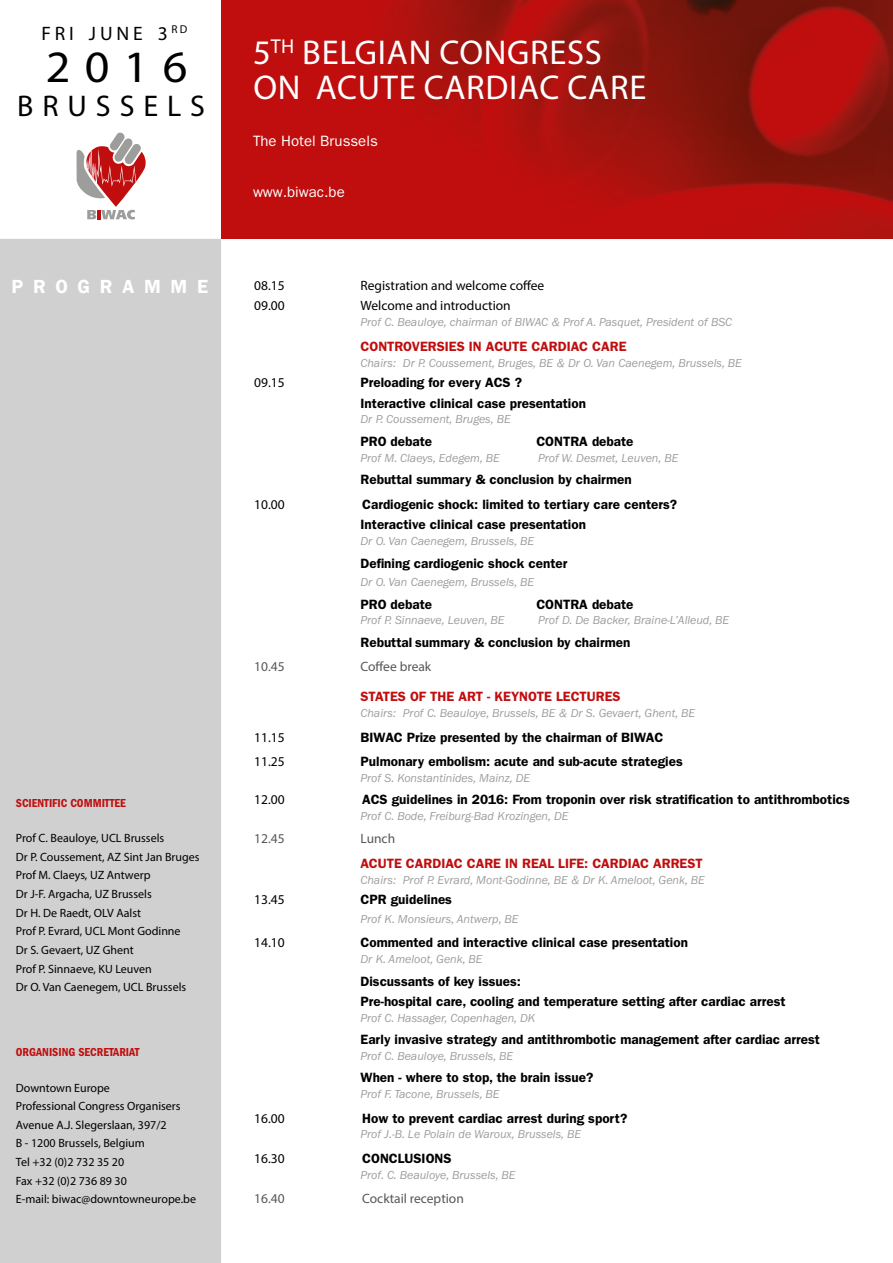
<style>
.page{position:relative;width:893px;height:1263px;background:#fff}
.page>*{position:absolute;margin:0;border:0;box-sizing:border-box;transform-origin:0 0}
.t1{font:45px "Myriad Pro";color:#000;scale:1.07 1}
.t2{font:34.5px/34.5px "Myriad Pro";letter-spacing:.02em;color:#fff}
.t3{font:30px "Myriad Pro";letter-spacing:.3em;color:#000}
.t4{font:19.5px "Myriad Pro";letter-spacing:.2em;color:#000}
.t5{font:600 19.5px "Franklin Gothic";letter-spacing:.5em;color:#fff}
.t6{font:15px "ITC Franklin Gothic Std";color:#fff}
.t7{font:600 13.5px/20.4px "ITC Franklin Gothic Std";color:#000}
.t8{font:13.5px "Myriad Pro";color:#000}
.t9{font:600 13.5px "ITC Franklin Gothic Std";color:#c00d0e}
.t10{font:13.5px "Myriad Pro";color:#575756}
.t11{font:italic 12px "ITC Franklin Gothic Std";color:#9d9d9c}
.t12{font:12px/18.6px "Myriad Pro";color:#000}
.t13{font:12px "ITC Franklin Gothic Std Dm Cd";color:#c00d0e}
</style>
<div class="page">
<div style="left:0;top:239px;width:221px;height:1024px;background:#d0d0d0"></div>
<img style="left:221px;top:0;width:672px;height:239px">
<svg style="left:76px;top:132px;width:70px;height:87px"></svg>
<h3 class="t4" style="left:41px;top:21px;width:147px">FRI JUNE 3 <sup>RD</sup></h3>
<h1 class="t1" style="left:46px;top:39px;width:134px">2016</h1>
<h3 class="t3" style="left:17px;top:88px;width:189px">BRUSSELS</h3>
<h3 class="t5" style="left:12px;top:275px;width:198px">PROGRAMME</h3>
<p class="t13" style="left:16px;top:796px;width:111px">SCIENTIFIC COMMITTEE</p>
<p class="t12" style="left:16px;top:829px;width:185px">Prof C. Beauloye, UCL Brussels<br>Dr P. Coussement, AZ Sint Jan Bruges<br>Prof M. Claeys, UZ Antwerp<br>Dr J-F. Argacha, UZ Brussels<br>Dr H. De Raedt, OLV Aalst<br>Prof P. Evrard, UCL Mont Godinne<br>Dr S. Gevaert, UZ Ghent<br>Prof P. Sinnaeve, KU Leuven<br>Dr O. Van Caenegem, UCL Brussels</p>
<p class="t13" style="left:16px;top:1045px;width:125px">ORGANISING SECRETARIAT</p>
<p class="t12" style="left:16px;top:1078px;width:182px">Downtown Europe<br>Professional Congress Organisers<br>Avenue A.J. Slegerslaan, 397/2<br>B - 1200 Brussels, Belgium<br>Tel +32 (0)2 732 35 20<br>Fax +32 (0)2 736 89 30<br>E-mail: biwac@downtowneurope.be</p>
<h2 class="t2" style="left:253px;top:35px;width:395px">5<sup>TH</sup> BELGIAN CONGRESS<br>ON ACUTE CARDIAC CARE</h2>
<p class="t6" style="left:253px;top:132px;width:126px">The Hotel Brussels</p>
<p class="t6" style="left:253px;top:184px;width:93px">www.biwac.be</p>
<p class="t8" style="left:254px;top:277px;width:32px">08.15</p>
<p class="t8" style="left:360px;top:277px;width:185px">Registration and welcome coffee</p>
<p class="t8" style="left:254px;top:297px;width:32px">09.00</p>
<p class="t8" style="left:360px;top:297px;width:152px">Welcome and introduction</p>
<p class="t11" style="left:360px;top:315px;width:373px">Prof C. Beauloye, chairman of BIWAC &amp; Prof A. Pasquet, President of BSC</p>
<p class="t9" style="left:360px;top:339px;width:267px">CONTROVERSIES IN ACUTE CARDIAC CARE</p>
<p class="t11" style="left:360px;top:356px;width:383px">Chairs: Dr P. Coussement, Bruges, BE &amp; Dr O. Van Caenegem, Brussels, BE</p>
<p class="t8" style="left:254px;top:374px;width:32px">09.15</p>
<p class="t7" style="left:360px;top:373px;width:227px">Preloading for every ACS ?<br>Interactive clinical case presentation</p>
<p class="t11" style="left:360px;top:413px;width:152px">Dr P. Coussement, Bruges, BE</p>
<p class="t7" style="left:360px;top:431px;width:73px">PRO debate</p>
<p class="t7" style="left:536px;top:431px;width:99px">CONTRA debate</p>
<p class="t11" style="left:360px;top:451px;width:141px">Prof M. Claeys, Edegem, BE</p>
<p class="t11" style="left:538px;top:451px;width:142px">Prof W. Desmet, Leuven, BE</p>
<p class="t7" style="left:360px;top:469px;width:273px">Rebuttal summary &amp; conclusion by chairmen</p>
<p class="t8" style="left:254px;top:496px;width:32px">10.00</p>
<p class="t7" style="left:360px;top:494px;width:318px">Cardiogenic shock: limited to tertiary care centers?<br>Interactive clinical case presentation</p>
<p class="t11" style="left:360px;top:534px;width:175px">Dr O. Van Caenegem, Brussels, BE</p>
<p class="t7" style="left:360px;top:553px;width:208px">Defining cardiogenic shock center</p>
<p class="t11" style="left:360px;top:575px;width:175px">Dr O. Van Caenegem, Brussels, BE</p>
<p class="t7" style="left:360px;top:594px;width:73px">PRO debate</p>
<p class="t7" style="left:536px;top:594px;width:99px">CONTRA debate</p>
<p class="t11" style="left:360px;top:613px;width:146px">Prof P. Sinnaeve, Leuven, BE</p>
<p class="t11" style="left:538px;top:613px;width:193px">Prof D. De Backer, Braine-L’Alleud, BE</p>
<p class="t7" style="left:360px;top:632px;width:271px">Rebuttal summary &amp; conclusion by chairmen</p>
<p class="t10" style="left:254px;top:659px;width:32px">10.45</p>
<p class="t10" style="left:360px;top:659px;width:72px">Coffee break</p>
<p class="t9" style="left:360px;top:689px;width:262px">STATES OF THE ART - KEYNOTE LECTURES</p>
<p class="t11" style="left:360px;top:706px;width:336px">Chairs: Prof C. Beauloye, Brussels, BE &amp; Dr S. Gevaert, Ghent, BE</p>
<p class="t8" style="left:254px;top:729px;width:32px">11.15</p>
<p class="t7" style="left:360px;top:727px;width:304px">BIWAC Prize presented by the chairman of BIWAC</p>
<p class="t8" style="left:254px;top:753px;width:32px">11.25</p>
<p class="t7" style="left:360px;top:751px;width:324px">Pulmonary embolism: acute and sub-acute strategies</p>
<p class="t11" style="left:360px;top:771px;width:171px">Prof S. Konstantinides, Mainz, DE</p>
<p class="t8" style="left:254px;top:792px;width:32px">12.00</p>
<p class="t7" style="left:362px;top:790px;width:489px">ACS guidelines in 2016: From troponin over risk stratification to antithrombotics</p>
<p class="t11" style="left:360px;top:809px;width:210px">Prof C. Bode, Freiburg-Bad Krozingen, DE</p>
<p class="t10" style="left:254px;top:830px;width:32px">12.45</p>
<p class="t10" style="left:360px;top:830px;width:36px">Lunch</p>
<p class="t9" style="left:360px;top:855px;width:344px">ACUTE CARDIAC CARE IN REAL LIFE: CARDIAC ARREST</p>
<p class="t11" style="left:360px;top:873px;width:346px">Chairs: Prof P. Evrard, Mont-Godinne, BE &amp; Dr K. Ameloot, Genk, BE</p>
<p class="t8" style="left:254px;top:891px;width:32px">13.45</p>
<p class="t7" style="left:360px;top:889px;width:93px">CPR guidelines</p>
<p class="t11" style="left:360px;top:912px;width:160px">Prof K. Monsieurs, Antwerp, BE</p>
<p class="t8" style="left:254px;top:934px;width:32px">14.10</p>
<p class="t7" style="left:360px;top:932px;width:329px">Commented and interactive clinical case presentation</p>
<p class="t11" style="left:360px;top:952px;width:124px">Dr K. Ameloot, Genk, BE</p>
<p class="t7" style="left:360px;top:971px;width:427px">Discussants of key issues:<br>Pre-hospital care, cooling and temperature setting after cardiac arrest</p>
<p class="t11" style="left:360px;top:1011px;width:176px">Prof C. Hassager, Copenhagen, DK</p>
<p class="t7" style="left:360px;top:1029px;width:461px">Early invasive strategy and antithrombotic management after cardiac arrest</p>
<p class="t11" style="left:360px;top:1049px;width:154px">Prof C. Beauloye, Brussels, BE</p>
<p class="t7" style="left:360px;top:1067px;width:234px">When - where to stop, the brain issue?</p>
<p class="t11" style="left:360px;top:1087px;width:141px">Prof F. Tacone, Brussels, BE</p>
<p class="t8" style="left:254px;top:1110px;width:32px">16.00</p>
<p class="t7" style="left:362px;top:1108px;width:267px">How to prevent cardiac arrest during sport?</p>
<p class="t11" style="left:360px;top:1128px;width:222px">Prof J.-B. Le Polain de Waroux, Brussels, BE</p>
<p class="t8" style="left:254px;top:1150px;width:32px">16.30</p>
<p class="t7" style="left:362px;top:1148px;width:91px">CONCLUSIONS</p>
<p class="t11" style="left:360px;top:1168px;width:157px">Prof. C. Beauloye, Brussels, BE</p>
<p class="t10" style="left:254px;top:1190px;width:32px">16.40</p>
<p class="t10" style="left:362px;top:1190px;width:103px">Cocktail reception</p>
</div>
